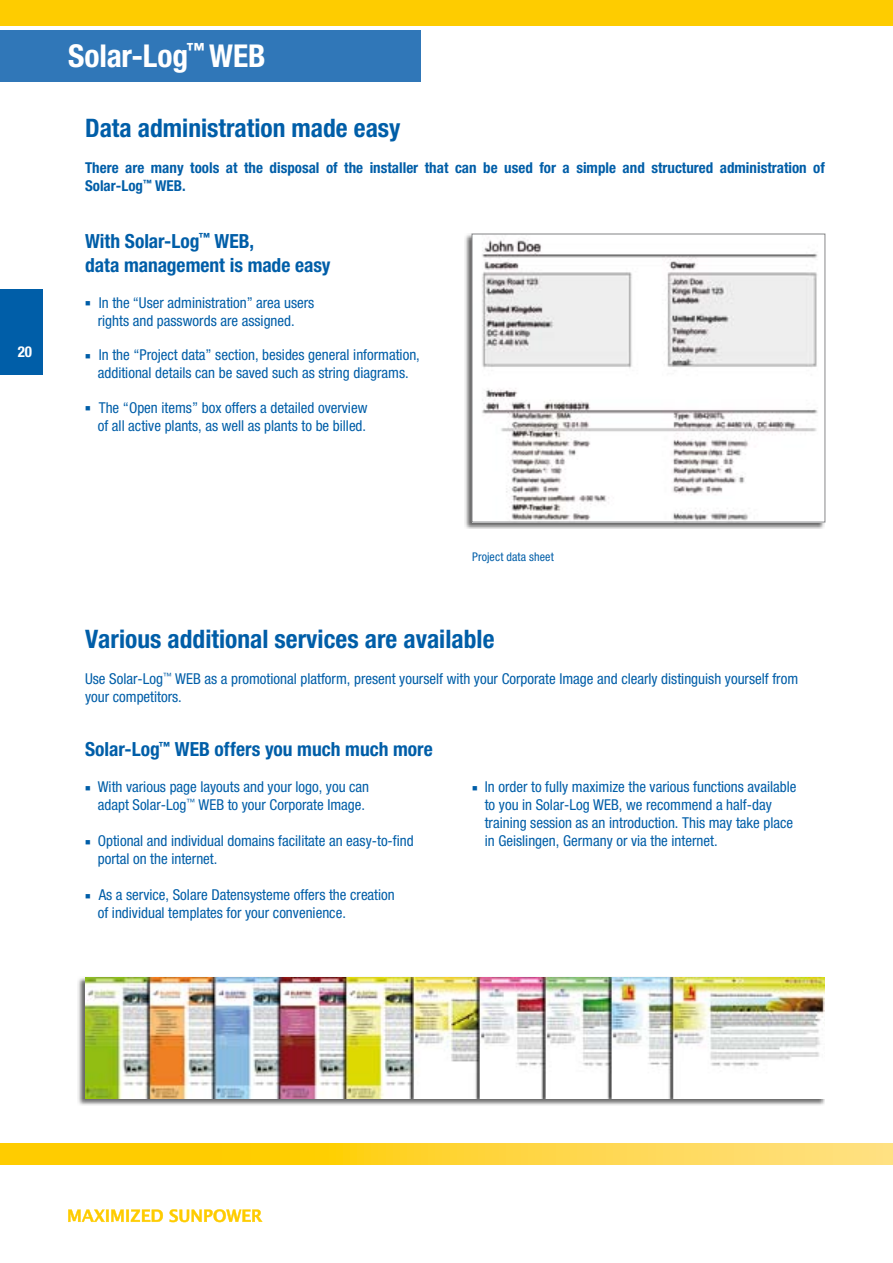
<style>
.page{position:relative;width:893px;height:1263px;background:#fff}
.page>*{position:absolute;margin:0;border:0;box-sizing:border-box;transform-origin:0 0}
.t1{font:700 condensed 31.5px "Helvetica Neue LT Pro";letter-spacing:-.005em;color:#fff}
.t2{font:700 condensed 25.5px "Helvetica Neue LT Pro";color:#005ea8}
.t3{font:700 condensed 19.5px/24px "Helvetica Neue LT Pro";color:#005ea8}
.t4{font:condensed 15px/18px "Helvetica Neue LT Pro";color:#005ea8}
.t5{font:700 condensed 15px/18px "Helvetica Neue LT Pro";color:#005ea8}
.t6{font:700 condensed 15px "Helvetica Neue LT Pro";color:#fff}
.t7{font:condensed 12px "Helvetica Neue LT Pro";letter-spacing:.01em;color:#005ea8}
</style>
<div class="page">
<div style="left:0;top:0;width:893px;height:26px;background:#fecc00"></div>
<svg style="left:68px;top:1209px;width:195px;height:13px"></svg>
<svg style="left:0;top:1144px;width:893px;height:20px;background:#ffd332"></svg>
<div style="left:0;top:289px;width:43px;height:85px;background:#005ea8"></div>
<img style="left:78px;top:978px;width:747px;height:127px">
<img style="left:85px;top:977px;width:740px;height:121px">
<img style="left:465px;top:233px;width:360px;height:296px">
<img style="left:474px;top:236px;width:349px;height:284px">
<div style="left:472px;top:234px;width:353px;height:288px;border:1px solid #87888a"></div>
<div style="left:0;top:31px;width:421px;height:51px;background:#3077b8"></div>
<p class="t6" style="left:18px;top:343px;width:16px">20</p>
<h1 class="t1" style="left:68px;top:37px;width:199px">Solar-Log<sup>™</sup> WEB</h1>
<h2 class="t2" style="left:85px;top:113px;width:317px">Data administration made easy</h2>
<p class="t5" style="left:85px;top:159px;width:741px">There are many tools at the disposal of the installer that can be used for a simple and structured administration of<br>Solar-Log<sup>™</sup> WEB.</p>
<h3 class="t3" style="left:85px;top:229px;width:247px">With Solar-Log<sup>™</sup> WEB,<br>data management is made easy</h3>
<p class="t4" style="left:85px;top:293px;width:231px;text-align:center">■ In the “User administration” area users rights and passwords are assigned.</p>
<p class="t4" style="left:85px;top:346px;width:336px;text-align:center">■ In the “Project data” section, besides general information, additional details can be saved such as string diagrams.</p>
<p class="t4" style="left:85px;top:398px;width:284px;text-align:right">■ The “Open items” box offers a detailed overview of all active plants, as well as plants to be billed.</p>
<p class="t7" style="left:472px;top:550px;width:83px">Project data sheet</p>
<h2 class="t2" style="left:85px;top:624px;width:411px">Various additional services are available</h2>
<p class="t4" style="left:85px;top:670px;width:715px">Use Solar-Log<sup>™</sup> WEB as a promotional platform, present yourself with your Corporate Image and clearly distinguish yourself from your competitors.</p>
<h3 class="t3" style="left:85px;top:737px;width:349px">Solar-Log<sup>™</sup> WEB offers you much much more</h3>
<p class="t4" style="left:85px;top:778px;width:286px;text-align:center">■ With various page layouts and your logo, you can adapt Solar-Log<sup>™</sup> WEB to your Corporate Image.</p>
<p class="t4" style="left:98px;top:832px;width:317px;text-indent:-13px">■ Optional and individual domains facilitate an easy-to-find portal on the internet.</p>
<p class="t4" style="left:98px;top:886px;width:299px;text-indent:-13px">■ As a service, Solare Datensysteme offers the creation of individual templates for your convenience.</p>
<p class="t4" style="left:485px;top:778px;width:313px;text-indent:-13px">■ In order to fully maximize the various functions available to you in Solar-Log WEB, we recommend a half-day training session as an introduction. This may take place in Geislingen, Germany or via the internet.</p>
</div>
